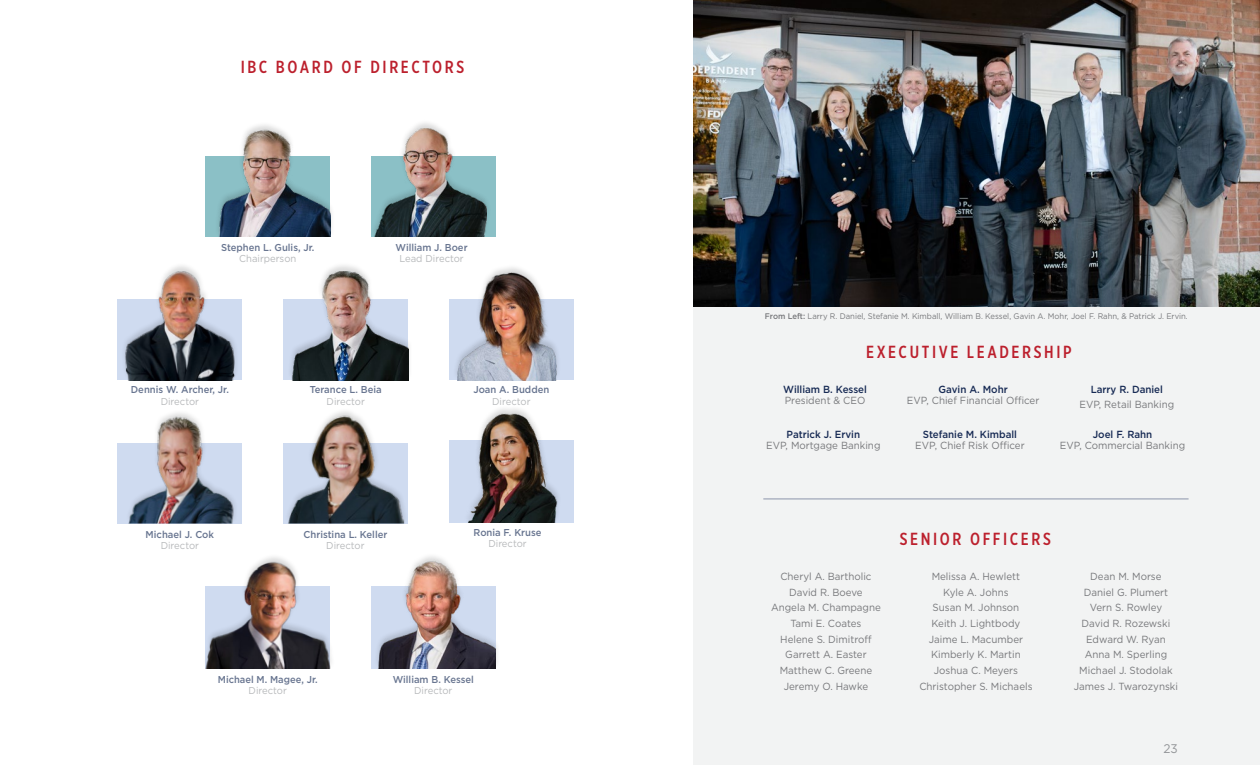
<style>
.page{position:relative;width:1260px;height:765px;background:#fff}
.page>*{position:absolute;margin:0;border:0;box-sizing:border-box;transform-origin:0 0}
.t1{font:500 17.5px "Gotham X Narrow";letter-spacing:.15em;color:#bc202d}
.t2{font:12.5px "Gotham";color:#939598;scale:.95 1}
.t3{font:10.25px/15.6px "Gotham";color:#77787b;text-align:center;scale:.95 1}
.t4{font:500 10.25px "Gotham";color:#172a54;scale:.95 1}
.t5{font:500 10px "Gotham";color:#687590;scale:.95 1}
.t6{font:10px "Gotham";color:#b7b9bb;scale:.95 1}
.t7{font:500 10px "Gotham";color:#687590;scale:.94 1}
.t8{font:8.12px "Gotham";color:#77787b;scale:.95 1}
.s1{font-weight:500}
</style>
<div class="page">
<div style="left:693px;top:306px;width:567px;height:459px;background:#f2f3f3"></div>
<div style="left:449px;top:441px;width:125px;height:82px;background:#cfdbf0"></div>
<img style="left:205px;top:560px;width:125px;height:109px">
<div style="left:463px;top:405px;width:99px;height:119px;background:#000;opacity:.15"></div>
<img style="left:453px;top:414px;width:110px;height:109px">
<div style="left:371px;top:156px;width:125px;height:81px;background:#8bc0c6"></div>
<div style="left:371px;top:119px;width:121px;height:119px;background:#000;opacity:.15"></div>
<img style="left:371px;top:120px;width:116px;height:117px">
<div style="left:205px;top:156px;width:125px;height:81px;background:#8bc0c6"></div>
<div style="left:215px;top:121px;width:121px;height:116px;background:#000;opacity:.15"></div>
<img style="left:215px;top:128px;width:115px;height:109px">
<div style="left:117px;top:443px;width:125px;height:81px;background:#cfdbf0"></div>
<div style="left:285px;top:408px;width:124px;height:116px;background:#000;opacity:.15"></div>
<img style="left:287px;top:415px;width:117px;height:109px">
<div style="left:125px;top:409px;width:114px;height:115px;background:#000;opacity:.15"></div>
<img style="left:125px;top:415px;width:111px;height:109px">
<img style="left:371px;top:560px;width:125px;height:109px">
<div style="left:117px;top:300px;width:125px;height:80px;background:#cfdbf0"></div>
<div style="left:283px;top:300px;width:125px;height:80px;background:#cfdbf0"></div>
<div style="left:449px;top:300px;width:125px;height:80px;background:#cfdbf0"></div>
<div style="left:452px;top:264px;width:109px;height:117px;background:#000;opacity:.15"></div>
<img style="left:457px;top:271px;width:105px;height:109px">
<div style="left:287px;top:262px;width:126px;height:119px;background:#000;opacity:.15"></div>
<img style="left:290px;top:271px;width:118px;height:109px">
<div style="left:121px;top:262px;width:119px;height:119px;background:#000;opacity:.15"></div>
<img style="left:123px;top:271px;width:117px;height:109px">
<img style="left:693px;top:0;width:567px;height:306px">
<hr style="left:763px;top:499px;width:426px;height:1px;background:#8b94aa">
<h1 class="t1" style="left:241px;top:56px;width:225px">IBC BOARD OF DIRECTORS</h1>
<p class="t5" style="left:221px;top:241px;width:100px">Stephen L. Gulis, Jr.</p>
<p class="t6" style="left:239px;top:252px;width:62px">Chairperson</p>
<p class="t5" style="left:396px;top:241px;width:77px">William J. Boer</p>
<p class="t6" style="left:399px;top:252px;width:69px">Lead Director</p>
<p class="t5" style="left:131px;top:383px;width:105px">Dennis W. Archer, Jr.</p>
<p class="t6" style="left:161px;top:395px;width:42px">Director</p>
<p class="t5" style="left:310px;top:383px;width:77px">Terance L. Beia</p>
<p class="t6" style="left:327px;top:395px;width:42px">Director</p>
<p class="t5" style="left:473px;top:383px;width:81px">Joan A. Budden</p>
<p class="t6" style="left:492px;top:395px;width:42px">Director</p>
<p class="t5" style="left:146px;top:527px;width:74px">Michael J. Cok</p>
<p class="t6" style="left:161px;top:539px;width:42px">Director</p>
<p class="t5" style="left:304px;top:527px;width:90px">Christina L. Keller</p>
<p class="t6" style="left:326px;top:539px;width:42px">Director</p>
<p class="t5" style="left:474px;top:526px;width:73px">Ronia F. Kruse</p>
<p class="t6" style="left:488px;top:537px;width:42px">Director</p>
<p class="t7" style="left:218px;top:673px;width:108px">Michael M. Magee, Jr.</p>
<p class="t6" style="left:249px;top:684px;width:42px">Director</p>
<p class="t5" style="left:393px;top:673px;width:87px">William B. Kessel</p>
<p class="t6" style="left:414px;top:684px;width:42px">Director</p>
<p class="t8" style="left:765px;top:311px;width:447px"><span class="s1">From Left:</span> Larry R. Daniel, Stefanie M. Kimball, William B. Kessel, Gavin A. Mohr, Joel F. Rahn, &amp; Patrick J. Ervin.</p>
<h1 class="t1" style="left:866px;top:341px;width:207px">EXECUTIVE LEADERSHIP</h1>
<p class="t4" style="left:783px;top:383px;width:90px">William B. Kessel</p>
<p class="t3" style="left:785px;top:392px;width:86px">President &amp; CEO</p>
<p class="t4" style="left:938px;top:383px;width:75px">Gavin A. Mohr</p>
<p class="t3" style="left:907px;top:392px;width:141px">EVP, Chief Financial Officer</p>
<p class="t4" style="left:1091px;top:383px;width:78px">Larry R. Daniel</p>
<p class="t3" style="left:1079px;top:396px;width:101px">EVP, Retail Banking</p>
<p class="t4" style="left:787px;top:427px;width:79px">Patrick J. Ervin</p>
<p class="t3" style="left:766px;top:437px;width:122px">EVP, Mortgage Banking</p>
<p class="t4" style="left:923px;top:427px;width:101px">Stefanie M. Kimball</p>
<p class="t3" style="left:915px;top:437px;width:117px">EVP, Chief Risk Officer</p>
<p class="t4" style="left:1093px;top:427px;width:64px">Joel F. Rahn</p>
<p class="t3" style="left:1060px;top:437px;width:133px">EVP, Commercial Banking</p>
<h1 class="t1" style="left:900px;top:528px;width:153px">SENIOR OFFICERS</h1>
<p class="t3" style="left:771px;top:569px;width:117px">Cheryl A. Bartholic<br>David R. Boeve<br>Angela M. Champagne<br>Tami E. Coates<br>Helene S. Dimitroff<br>Garrett A. Easter<br>Matthew C. Greene<br>Jeremy O. Hawke</p>
<p class="t3" style="left:919px;top:569px;width:121px">Melissa A. Hewlett<br>Kyle A. Johns<br>Susan M. Johnson<br>Keith J. Lightbody<br>Jaime L. Macumber<br>Kimberly K. Martin<br>Joshua C. Meyers<br>Christopher S. Michaels</p>
<p class="t3" style="left:1074px;top:569px;width:111px">Dean M. Morse<br>Daniel G. Plumert<br>Vern S. Rowley<br>David R. Rozewski<br>Edward W. Ryan<br>Anna M. Sperling<br>Michael J. Stodolak<br>James J. Twarozynski</p>
<p class="t2" style="left:1163px;top:741px;width:17px">23</p>
</div>
